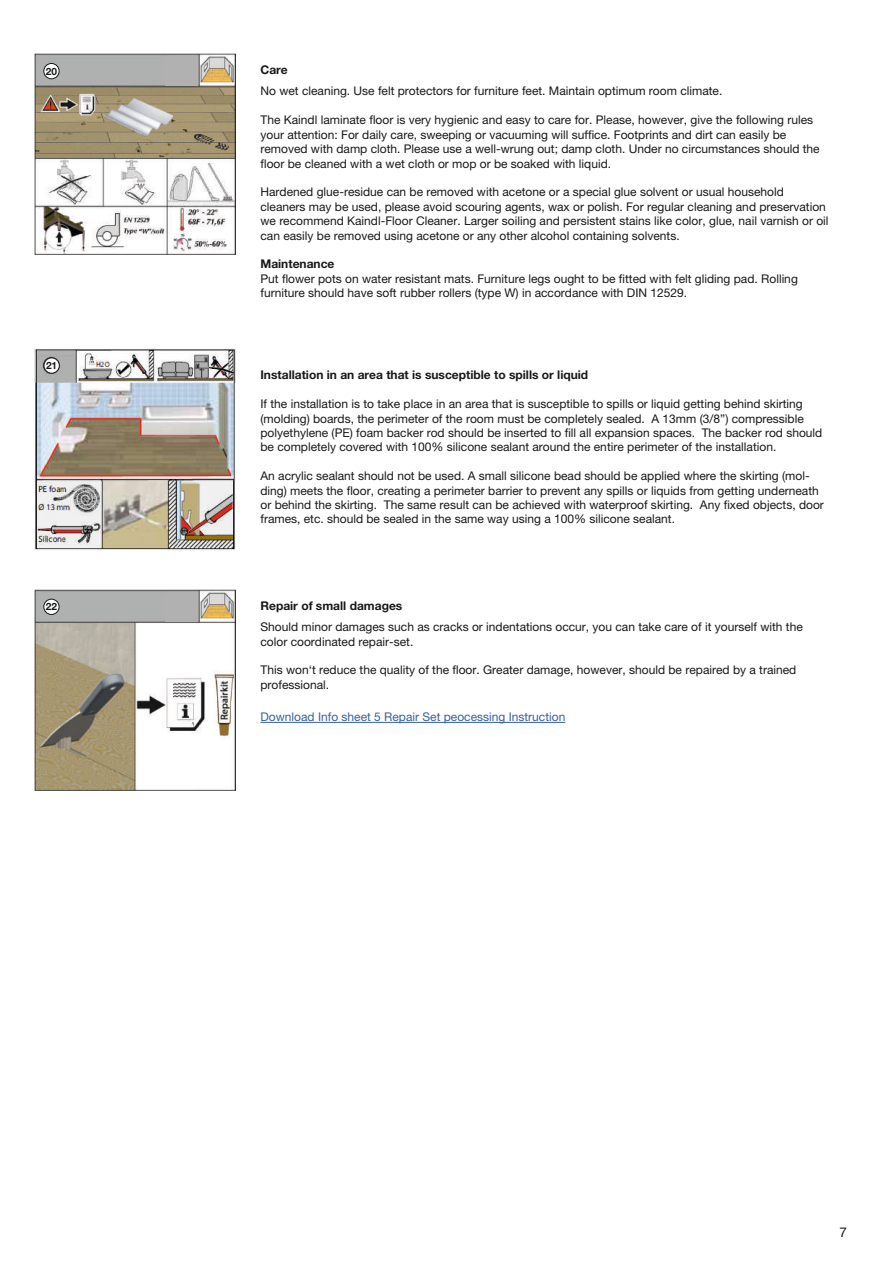
<style>
.page{position:relative;width:893px;height:1263px;background:#fff}
.page>*{position:absolute;margin:0;border:0;box-sizing:border-box;transform-origin:0 0}
.t1{font:13.5px "Helvetica Neue LT Pro";color:#171818}
.t2{font:12px/14.4px "Helvetica Neue LT Pro";color:#171818}
.t3{font:700 12px "Helvetica Neue LT Pro";color:#171818}
.t4{font:12px "Helvetica Neue LT Pro";color:#36619e}
.t5{font:700 10.05px "Helvetica Neue LT Pro";color:#171818}
</style>
<div class="page">
<img style="left:35px;top:54px;width:200px;height:201px">
<div style="left:166px;top:57px;width:32px;height:29px;background:#b1b1b1"></div>
<div style="left:44px;top:63px;width:15px;height:16px;background:#fff;border-radius:50%"></div>
<div style="left:43px;top:63px;width:17px;height:16px;border:1px solid #171818;border-radius:50%"></div>
<img style="left:35px;top:590px;width:200px;height:200px">
<div style="left:166px;top:592px;width:32px;height:29px;background:#b1b1b1"></div>
<div style="left:44px;top:599px;width:15px;height:15px;background:#fff;border-radius:50%"></div>
<div style="left:43px;top:599px;width:17px;height:16px;border:1px solid #171818;border-radius:50%"></div>
<hr style="left:260px;top:722px;width:305px;height:1px;background:#36619e">
<img style="left:35px;top:349px;width:200px;height:201px">
<div style="left:44px;top:358px;width:15px;height:15px;background:#fff;border-radius:50%"></div>
<div style="left:44px;top:357px;width:16px;height:17px;border:1px solid #171818;border-radius:50%"></div>
<p class="t5" style="left:46px;top:65px;width:13px">20</p>
<p class="t5" style="left:46px;top:359px;width:13px">21</p>
<p class="t3" style="left:260px;top:63px;width:29px">Care</p>
<p class="t2" style="left:260px;top:84px;width:463px">No wet cleaning. Use felt protectors for furniture feet. Maintain optimum room climate.</p>
<p class="t2" style="left:260px;top:113px;width:561px">The Kaindl laminate floor is very hygienic and easy to care for. Please, however, give the following rules your attention: For daily care, sweeping or vacuuming will suffice. Footprints and dirt can easily be removed with damp cloth. Please use a well-wrung out; damp cloth. Under no circumstances should the floor be cleaned with a wet cloth or mop or be soaked with liquid.</p>
<p class="t2" style="left:260px;top:185px;width:570px">Hardened glue-residue can be removed with acetone or a special glue solvent or usual household cleaners may be used, please avoid scouring agents, wax or polish. For regular cleaning and preservation we recommend Kaindl-Floor Cleaner. Larger soiling and persistent stains like color, glue, nail varnish or oil can easily be removed using acetone or any other alcohol containing solvents.</p>
<p class="t3" style="left:260px;top:257px;width:75px">Maintenance</p>
<p class="t2" style="left:260px;top:271px;width:539px">Put flower pots on water resistant mats. Furniture legs ought to be fitted with felt gliding pad. Rolling furniture should have soft rubber rollers (type W) in accordance with DIN 12529.</p>
<p class="t3" style="left:260px;top:368px;width:329px">Installation in an area that is susceptible to spills or liquid</p>
<p class="t2" style="left:260px;top:397px;width:563px">If the installation is to take place in an area that is susceptible to spills or liquid getting behind skirting (molding) boards, the perimeter of the room must be completely sealed. A 13mm (3/8”) compressible polyethylene (PE) foam backer rod should be inserted to fill all expansion spaces. The backer rod should be completely covered with 100% silicone sealant around the entire perimeter of the installation.</p>
<p class="t2" style="left:260px;top:469px;width:565px">An acrylic sealant should not be used. A small silicone bead should be applied where the skirting (mol&shy;ding) meets the floor, creating a perimeter barrier to prevent any spills or liquids from getting underneath or behind the skirting. The same result can be achieved with waterproof skirting. Any fixed objects, door frames, etc. should be sealed in the same way using a 100% silicone sealant.</p>
<p class="t5" style="left:46px;top:601px;width:13px">22</p>
<p class="t3" style="left:260px;top:598px;width:143px">Repair of small damages</p>
<p class="t2" style="left:260px;top:619px;width:544px">Should minor damages such as cracks or indentations occur, you can take care of it yourself with the color coordinated repair-set.</p>
<p class="t2" style="left:260px;top:663px;width:537px">This won‘t reduce the quality of the floor. Greater damage, however, should be repaired by a trained professional.</p>
<p class="t4" style="left:260px;top:710px;width:306px">Download Info sheet 5 Repair Set peocessing Instruction</p>
<p class="t1" style="left:839px;top:1224px;width:9px">7</p>
</div>
